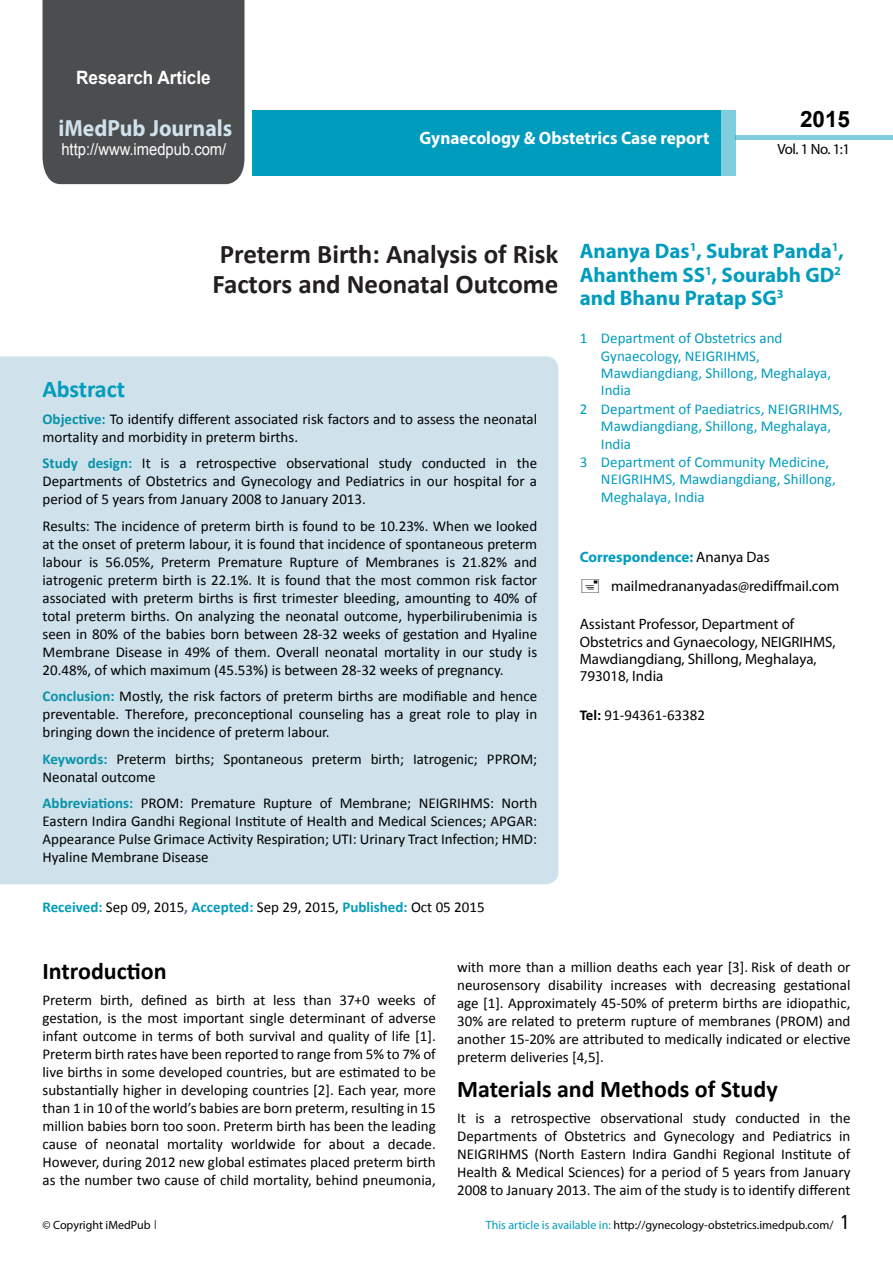
<style>
.page{position:relative;width:893px;height:1263px;background:#fff}
.page>*{position:absolute;margin:0;border:0;box-sizing:border-box;transform-origin:0 0}
.t1{font:700 27px/29.7px "Calibri";color:#231f20}
.t2{font:700 24px "Calibri";color:#000}
.t3{font:700 24px "Calibri";letter-spacing:-.005em;color:#009cbe}
.t4{font:700 23.4px "Myriad Pro";color:#cfe1eb;scale:.93 1}
.t5{font:700 22.5px "Arial";color:#000}
.t6{font:700 21px/23.1px "Myriad Pro";color:#009cbe}
.t7{font:700 18.45px "Arial";color:#fff;scale:.93 1}
.t8{font:700 18px "Myriad Pro";color:#fff;scale:.96 1}
.t9{font:16.5px "Arial";color:#fff;scale:.89 1}
.t10{font:15px/18px "Calibri";color:#000;text-align:justify}
.t11{font:15px "Calibri";color:#009cbe}
.t12{font:15px/17.4px "Myriad Pro";color:#000}
.t13{font:14.85px "Myriad Pro";color:#000}
.t14{font:12px "Myriad Pro";color:#000}
.s1{font-weight:700;color:#0792aa}
.s2{font-weight:700;color:#009cbe}
.s3{font-weight:700;color:#5962a2}
.s4{font-weight:700}
.s5{font-family:"Tunga"}
.s6{color:#009cbe}
.s7{font-family:"Tunga";font-size:25.5px}
</style>
<div class="page">
<div style="left:252px;top:110px;width:469px;height:66px;background:#009cbe"></div>
<div style="left:720px;top:110px;width:16px;height:66px;background:#80cdde"></div>
<div style="left:43px;top:0;width:201px;height:184px;background:#4c4d4f"></div>
<div style="left:736px;top:135px;width:157px;height:5px;background:#80cdde"></div>
<div style="left:0;top:356px;width:558px;height:528px;background:#cfe1eb"></div>
<p class="t7" style="left:76px;top:65px;width:146px">Research Article</p>
<h3 class="t4" style="left:58px;top:113px;width:188px">iMedPub Journals</h3>
<p class="t9" style="left:61px;top:138px;width:187px">http://www.imedpub.com/</p>
<p class="t8" style="left:420px;top:126px;width:303px">Gynaecology &amp; Obstetrics Case report</p>
<h3 class="t5" style="left:800px;top:104px;width:52px">2015</h3>
<p class="t13" style="left:778px;top:140px;width:74px">Vol. 1 No. 1:1</p>
<h1 class="t1" style="left:212px;top:239px;width:348px">Preterm Birth: Analysis of Risk<br>Factors and Neonatal Outcome</h1>
<h2 class="t3" style="left:43px;top:374px;width:84px">Abstract</h2>
<p class="t10" style="left:43px;top:410px;width:496px"><span class="s1">Objective:</span> To identify different associated risk factors and to assess the neonatal mortality and morbidity in preterm births.</p>
<p class="t10" style="left:43px;top:454px;width:496px"><span class="s1">Study design:</span> It is a retrospective observational study conducted in the Departments of Obstetrics and Gynecology and Pediatrics in our hospital for a period of 5 years from January 2008 to January 2013.</p>
<p class="t10" style="left:43px;top:517px;width:496px">Results: The incidence of preterm birth is found to be 10.23%. When we looked at the onset of preterm labour, it is found that incidence of spontaneous preterm labour is 56.05%, Preterm Premature Rupture of Membranes is 21.82% and iatrogenic preterm birth is 22.1%. It is found that the most common risk factor associated with preterm births is first trimester bleeding, amounting to 40% of total preterm births. On analyzing the neonatal outcome, hyperbilirubenimia is seen in 80% of the babies born between 28-32 weeks of gestation and Hyaline Membrane Disease in 49% of them. Overall neonatal mortality in our study is 20.48%, of which maximum (45.53%) is between 28-32 weeks of pregnancy.</p>
<p class="t10" style="left:43px;top:687px;width:496px"><span class="s1">Conclusion:</span> Mostly, the risk factors of preterm births are modifiable and hence preventable. Therefore, preconceptional counseling has a great role to play in bringing down the incidence of preterm labour.</p>
<p class="t10" style="left:43px;top:750px;width:496px"><span class="s1">Keywords:</span> Preterm births; Spontaneous preterm birth; Iatrogenic; PPROM;<br>Neonatal outcome</p>
<p class="t10" style="left:43px;top:794px;width:496px"><span class="s1">Abbreviations:</span> PROM: Premature Rupture of Membrane; NEIGRIHMS: North Eastern Indira Gandhi Regional Institute of Health and Medical Sciences; APGAR:<br>Appearance Pulse Grimace Activity Respiration; UTI: Urinary Tract Infection; HMD:<br>Hyaline Membrane Disease</p>
<p class="t10" style="left:43px;top:898px;width:444px"><span class="s2">Received:</span> Sep 09, 2015<span class="s3">,</span> <span class="s2">Accepted:</span> Sep 29, 2015, <span class="s2">Published:</span> Oct 05 2015</p>
<h3 class="t6" style="left:580px;top:239px;width:266px">Ananya Das<sup>1</sup>, Subrat Panda<sup>1</sup>,<br>Ahanthem SS<sup>1</sup>, Sourabh GD<sup>2 </sup>and Bhanu Pratap SG<sup>3</sup></h3>
<p class="t11" style="left:580px;top:329px;width:204px">1 Department of Obstetrics and</p>
<p class="t11" style="left:601px;top:346px;width:160px">Gynaecology, NEIGRIHMS,</p>
<p class="t11" style="left:601px;top:364px;width:232px">Mawdiangdiang, Shillong, Meghalaya,</p>
<p class="t11" style="left:601px;top:381px;width:32px">India</p>
<p class="t11" style="left:580px;top:399px;width:265px">2 Department of Paediatrics, NEIGRIHMS,</p>
<p class="t11" style="left:601px;top:417px;width:232px">Mawdiangdiang, Shillong, Meghalaya,</p>
<p class="t11" style="left:601px;top:434px;width:32px">India</p>
<p class="t11" style="left:580px;top:452px;width:251px">3 Department of Community Medicine,</p>
<p class="t11" style="left:601px;top:470px;width:236px">NEIGRIHMS, Mawdiangdiang, Shillong,</p>
<p class="t11" style="left:601px;top:487px;width:105px">Meghalaya, India</p>
<p class="t12" style="left:611px;top:543px;width:230px;line-height:28.2px;text-indent:-32px"><span class="s2">Correspondence:</span> Ananya Das mailmedrananyadas@rediffmail.com</p>
<p class="t12" style="left:580px;top:615px;width:257px">Assistant Professor, Department of<br>Obstetrics and Gynaecology, NEIGRIHMS,<br>Mawdiangdiang, Shillong, Meghalaya,<br>793018, India</p>
<p class="t10" style="left:580px;top:706px;width:127px"><span class="s4">Tel:</span> 91-94361-63382</p>
<h2 class="t2" style="left:43px;top:955px;width:126px">Introduction</h2>
<p class="t10" style="left:43px;top:991px;width:395px">Preterm birth, defined as birth at less than 37+0 weeks of gestation, is the most important single determinant of adverse infant outcome in terms of both survival and quality of life [1].<br>Preterm birth rates have been reported to range from 5% to 7% of live births in some developed countries, but are estimated to be substantially higher in developing countries [2]. Each year, more than 1 in 10 of the world’s babies are born preterm, resulting in 15 million babies born too soon. Preterm birth has been the leading cause of neonatal mortality worldwide for about a decade.<br>However, during 2012 new global estimates placed preterm birth as the number two cause of child mortality, behind pneumonia,</p>
<p class="t10" style="left:457px;top:958px;width:395px">with more than a million deaths each year [3]. Risk of death or neurosensory disability increases with decreasing gestational age [1]. Approximately 45-50% of preterm births are idiopathic, 30% are related to preterm rupture of membranes (PROM) and another 15-20% are attributed to medically indicated or elective preterm deliveries [4,5].</p>
<h2 class="t2" style="left:457px;top:1073px;width:322px">Materials and Methods of Study</h2>
<p class="t10" style="left:457px;top:1109px;width:395px">It is a retrospective observational study conducted in the Departments of Obstetrics and Gynecology and Pediatrics in NEIGRIHMS (North Eastern Indira Gandhi Regional Institute of Health &amp; Medical Sciences) for a period of 5 years from January 2008 to January 2013. The aim of the study is to identify different</p>
<p class="t14" style="left:43px;top:1217px;width:115px">© Copyright iMedPub <span class="s5">|</span></p>
<p class="t14" style="left:486px;top:1217px;width:364px"><span class="s6">This article is available in:</span> http://gynecology-obstetrics.imedpub.com/ <span class="s7">1</span></p>
</div>
